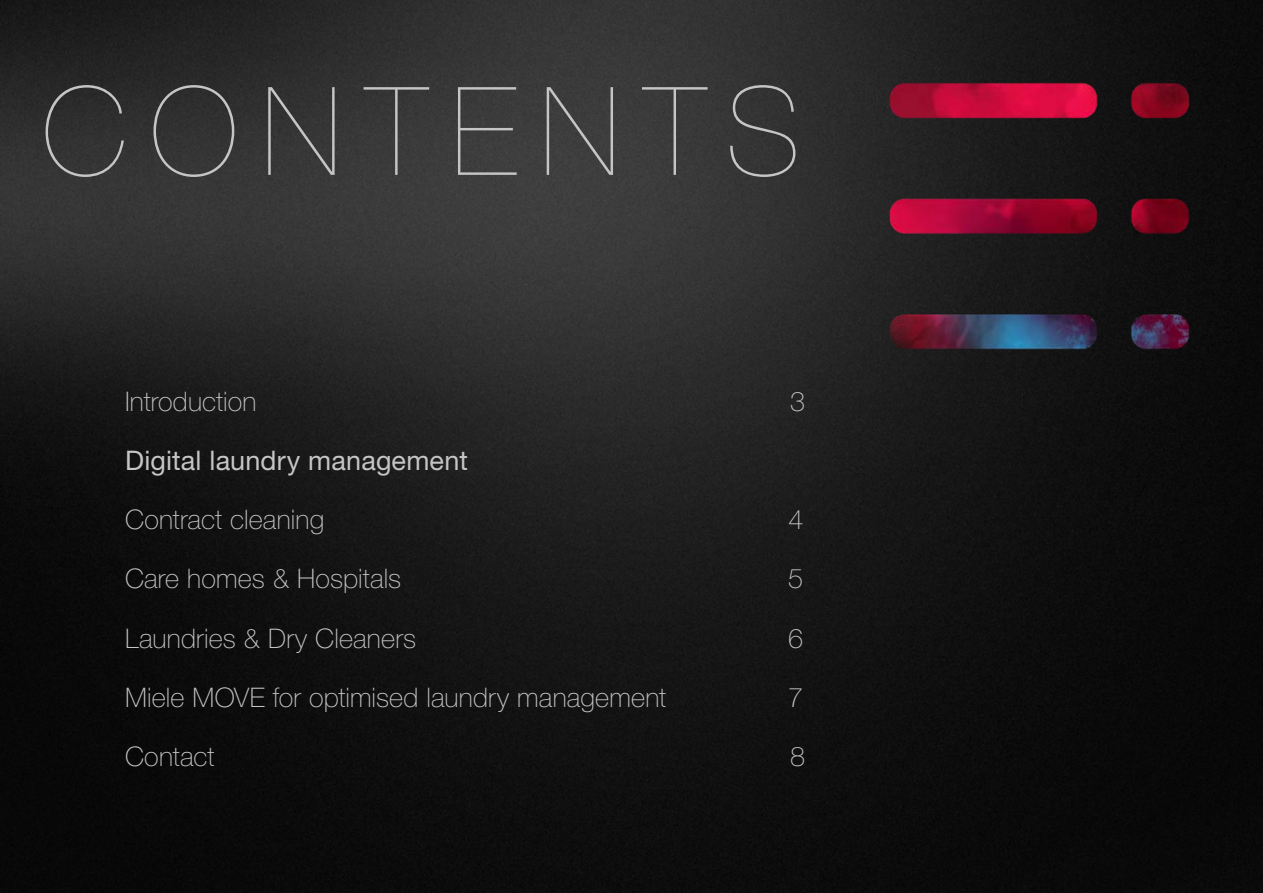
<style>
.page{position:relative;width:1263px;height:893px;background:#fff}
.page>*{position:absolute;margin:0;border:0;box-sizing:border-box;transform-origin:0 0}
.t1{font:200 122.85px "Helvetica Neue LTW1 G";letter-spacing:.19em;color:#c5c5c5}
.t2{font:100 27px "Helvetica Neue LTW1 G";letter-spacing:.005em;color:#c5c5c5}
.t3{font:27px "Helvetica Neue LTW1 G";letter-spacing:.005em;color:#c5c5c5}
</style>
<div class="page">
<img style="left:0;top:0;width:1263px;height:893px">
<img style="left:866px;top:69px;width:362px;height:298px">
<h1 class="t1" style="left:43px;top:60px;width:760px">CONTENTS</h1>
<p class="t2" style="left:125px;top:385px;width:133px">Introduction</p>
<p class="t2" style="left:790px;top:385px;width:17px">3</p>
<p class="t3" style="left:125px;top:444px;width:344px">Digital laundry management</p>
<p class="t2" style="left:125px;top:504px;width:201px">Contract cleaning</p>
<p class="t2" style="left:788px;top:504px;width:17px">4</p>
<p class="t2" style="left:125px;top:563px;width:278px">Care homes &amp; Hospitals</p>
<p class="t2" style="left:788px;top:563px;width:17px">5</p>
<p class="t2" style="left:125px;top:622px;width:293px">Laundries &amp; Dry Cleaners</p>
<p class="t2" style="left:788px;top:622px;width:17px">6</p>
<p class="t2" style="left:125px;top:681px;width:543px">Miele MOVE for optimised laundry management</p>
<p class="t2" style="left:788px;top:681px;width:17px">7</p>
<p class="t2" style="left:125px;top:740px;width:91px">Contact</p>
<p class="t2" style="left:790px;top:740px;width:17px">8</p>
</div>
